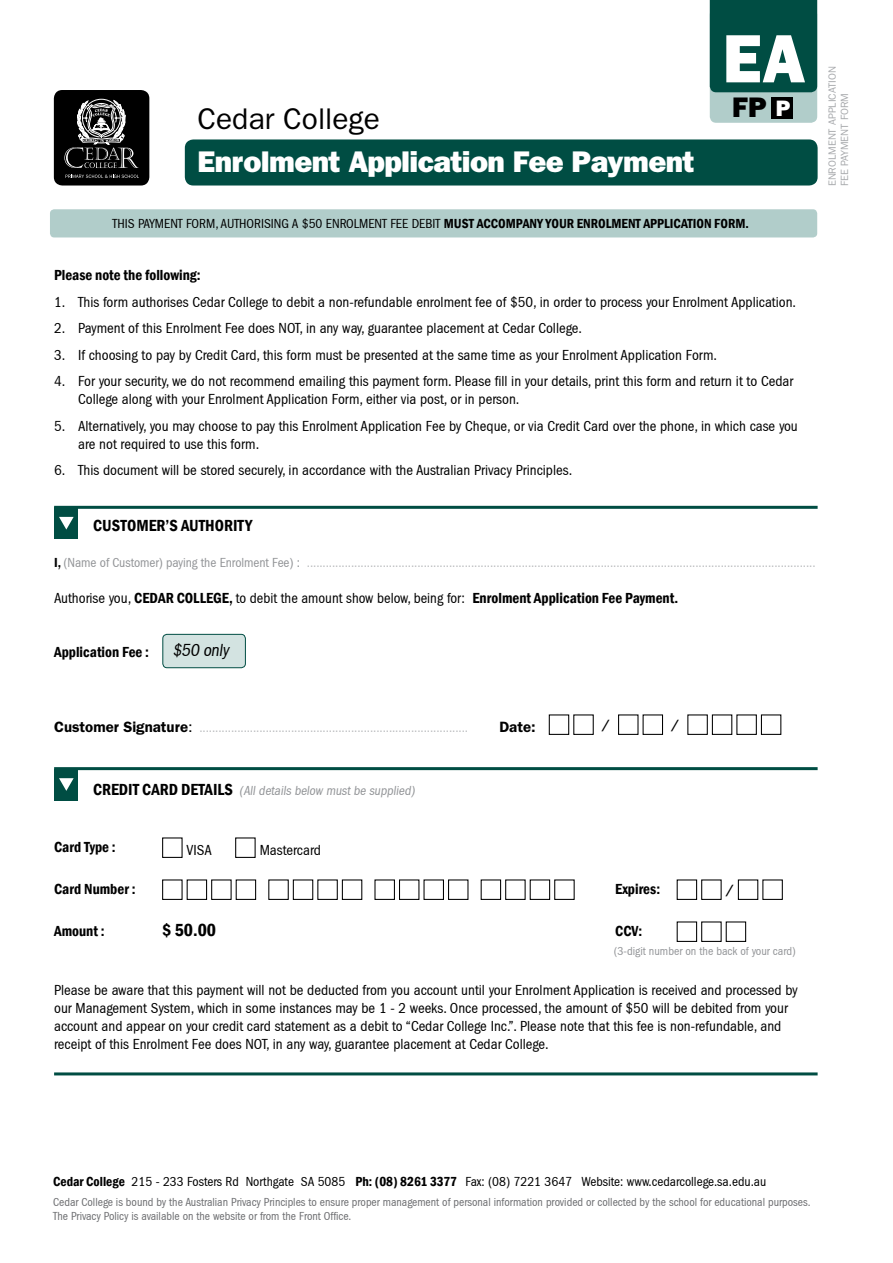
<style>
.page{position:relative;width:893px;height:1263px;background:#fff}
.page>*{position:absolute;margin:0;border:0;box-sizing:border-box;transform-origin:0 0}
.t1{font:800 68.55px "Franklin Gothic";color:#fff;scale:.95 1}
.t2{font:800 30px "Franklin Gothic";letter-spacing:-.02em;color:#fff}
.t3{font:30px "Franklin Gothic";color:#000}
.t4{font:800 28.35px "Franklin Gothic";color:#000}
.t5{font:condensed 18px "ITC Franklin Gothic";color:#000}
.t6{font:600 condensed 18px "Franklin Gothic";color:#000}
.t7{font:600 condensed 16.5px "Franklin Gothic";color:#000}
.t8{font:condensed 15px/18px "ITC Franklin Gothic";color:#000}
.t9{font:600 condensed 15px "Franklin Gothic";color:#000}
.t10{font:600 15px "Franklin Gothic";color:#000}
.t11{font:condensed 13.5px "ITC Franklin Gothic";letter-spacing:-.005em;color:#bcbec0}
.t12{font:condensed 13.5px "ITC Franklin Gothic";color:#000}
.t13{font:condensed 13.5px "ITC Franklin Gothic";color:#939598}
.t14{font:600 13.5px "Franklin Gothic";color:#000}
.t15{font:condensed 12px/13.5px "ITC Franklin Gothic";color:#6d6e71}
.t16{font:condensed 12px "ITC Franklin Gothic";color:#939598}
.t17{font:10.5px/12.6px "Franklin Gothic";color:#a7a9ac}
.s1{font-size:22.35px;color:#fff}
.s2{font-family:"Franklin Gothic";font-weight:600}
.s3{font-family:"Franklin Gothic";font-weight:600;color:#000}
.s4{color:#939598}
.s5{font-family:"Franklin Gothic";font-weight:600;font-stretch:normal;font-size:15px;color:#000}
.s6{font-family:"Franklin Gothic";font-stretch:normal;font-size:15px;color:#000}
.s7{font-family:"Franklin Gothic";font-weight:600;font-size:16.5px;color:#000}
</style>
<div class="page">
<div style="left:54px;top:90px;width:95px;height:95px;background:#000;border-radius:9px"></div>
<div style="left:82px;top:99px;width:39px;height:38px;border:1px solid #fff;border-radius:18px"></div>
<svg style="left:64px;top:100px;width:75px;height:68px"></svg>
<svg style="left:65px;top:175px;width:74px;height:3px"></svg>
<div style="left:185px;top:139px;width:633px;height:46px;background:#004d43;border-radius:9px"></div>
<div style="left:710px;top:9px;width:107px;height:114px;background:#b1cdca;border-radius:6px"></div>
<div style="left:710px;top:0;width:107px;height:92px;background:#004d43"></div>
<div style="left:772px;top:97px;width:21px;height:21px;background:#000"></div>
<div style="left:50px;top:209px;width:767px;height:28px;background:#b1cdca;border-radius:4px"></div>
<div style="left:549px;top:714px;width:20px;height:21px;border:1px solid #000"></div>
<div style="left:618px;top:714px;width:20px;height:21px;border:1px solid #000"></div>
<div style="left:643px;top:714px;width:20px;height:21px;border:1px solid #000"></div>
<div style="left:687px;top:714px;width:21px;height:21px;border:1px solid #000"></div>
<div style="left:712px;top:714px;width:20px;height:21px;border:1px solid #000"></div>
<div style="left:736px;top:714px;width:21px;height:21px;border:1px solid #000"></div>
<div style="left:761px;top:714px;width:20px;height:21px;border:1px solid #000"></div>
<div style="left:162px;top:837px;width:21px;height:21px;border:1px solid #000"></div>
<div style="left:235px;top:837px;width:21px;height:21px;border:1px solid #000"></div>
<div style="left:162px;top:879px;width:21px;height:21px;border:1px solid #000"></div>
<div style="left:187px;top:879px;width:20px;height:21px;border:1px solid #000"></div>
<div style="left:211px;top:879px;width:21px;height:21px;border:1px solid #000"></div>
<div style="left:236px;top:879px;width:20px;height:21px;border:1px solid #000"></div>
<div style="left:268px;top:879px;width:21px;height:21px;border:1px solid #000"></div>
<div style="left:293px;top:879px;width:20px;height:21px;border:1px solid #000"></div>
<div style="left:317px;top:879px;width:21px;height:21px;border:1px solid #000"></div>
<div style="left:342px;top:879px;width:20px;height:21px;border:1px solid #000"></div>
<div style="left:374px;top:879px;width:21px;height:21px;border:1px solid #000"></div>
<div style="left:399px;top:879px;width:20px;height:21px;border:1px solid #000"></div>
<div style="left:423px;top:879px;width:21px;height:21px;border:1px solid #000"></div>
<div style="left:448px;top:879px;width:20px;height:21px;border:1px solid #000"></div>
<div style="left:481px;top:879px;width:20px;height:21px;border:1px solid #000"></div>
<div style="left:505px;top:879px;width:21px;height:21px;border:1px solid #000"></div>
<div style="left:530px;top:879px;width:20px;height:21px;border:1px solid #000"></div>
<div style="left:554px;top:879px;width:21px;height:21px;border:1px solid #000"></div>
<div style="left:677px;top:879px;width:20px;height:21px;border:1px solid #000"></div>
<div style="left:701px;top:879px;width:21px;height:21px;border:1px solid #000"></div>
<div style="left:738px;top:879px;width:20px;height:21px;border:1px solid #000"></div>
<div style="left:762px;top:879px;width:21px;height:21px;border:1px solid #000"></div>
<div style="left:677px;top:921px;width:20px;height:21px;border:1px solid #000"></div>
<div style="left:701px;top:921px;width:21px;height:21px;border:1px solid #000"></div>
<div style="left:726px;top:921px;width:20px;height:21px;border:1px solid #000"></div>
<hr style="left:54px;top:506px;width:764px;height:3px;background:#004d43">
<div style="left:54px;top:507px;width:24px;height:32px;background:#004d43"></div>
<svg style="left:59px;top:517px;width:15px;height:13px"></svg>
<hr style="left:54px;top:767px;width:764px;height:3px;background:#004d43">
<div style="left:54px;top:769px;width:24px;height:31px;background:#004d43"></div>
<svg style="left:59px;top:778px;width:15px;height:13px"></svg>
<hr style="left:54px;top:1072px;width:764px;height:3px;background:#004d43">
<div style="left:163px;top:634px;width:82px;height:34px;background:#d3e3e1;border-radius:4px"></div>
<div style="left:162px;top:634px;width:84px;height:34px;border:1px solid #004d43;border-radius:4px"></div>
<h2 class="t3" style="left:197px;top:101px;width:184px">Cedar College</h2>
<h2 class="t2" style="left:197px;top:144px;width:499px">Enrolment Application Fee Payment</h2>
<h1 class="t1" style="left:723px;top:19px;width:88px">EA</h1>
<h3 class="t4" style="left:732px;top:91px;width:60px">FP <span class="s1">P</span></h3>
<p class="t12" style="left:113px;top:216px;width:638px">THIS PAYMENT FORM, AUTHORISING A $50 ENROLMENT FEE DEBIT <span class="s2">MUST ACCOMPANY YOUR ENROLMENT APPLICATION FORM.</span></p>
<p class="t9" style="left:54px;top:265px;width:148px">Please note the following:</p>
<p class="t8" style="left:54px;top:293px;width:744px">1. This form authorises Cedar College to debit a non-refundable enrolment fee of $50, in order to process your Enrolment Application.</p>
<p class="t8" style="left:54px;top:319px;width:529px">2. Payment of this Enrolment Fee does NOT, in any way, guarantee placement at Cedar College.</p>
<p class="t8" style="left:54px;top:346px;width:664px">3. If choosing to pay by Credit Card, this form must be presented at the same time as your Enrolment Application Form.</p>
<p class="t8" style="left:78px;top:372px;width:717px;text-indent:-24px">4. For your security, we do not recommend emailing this payment form. Please fill in your details, print this form and return it to Cedar<br>College along with your Enrolment Application Form, either via post, or in person.</p>
<p class="t8" style="left:78px;top:417px;width:721px;text-indent:-24px">5. Alternatively, you may choose to pay this Enrolment Application Fee by Cheque, or via Credit Card over the phone, in which case you are not required to use this form.</p>
<p class="t8" style="left:54px;top:461px;width:520px">6. This document will be stored securely, in accordance with the Australian Privacy Principles.</p>
<p class="t17" style="left:826px;top:186px;width:122px;rotate:-90deg">ENROLMENT APPLICATION<br>FEE PAYMENT FORM</p>
<p class="t7" style="left:93px;top:514px;width:161px">CUSTOMER’S AUTHORITY</p>
<p class="t11" style="left:54px;top:555px;width:763px"><span class="s3">I,</span> <span class="s4">(Name of Customer) paying the Enrolment Fee) :</span> .................................................................................................................................................................</p>
<p class="t8" style="left:54px;top:589px;width:626px">Authorise you, <span class="s2">CEDAR COLLEGE,</span> to debit the amount show below, being for: <span class="s2">Enrolment Application Fee Payment.</span></p>
<p class="t9" style="left:54px;top:642px;width:97px">Application Fee :</p>
<p class="t5" style="left:172px;top:640px;width:61px">$50 only</p>
<p class="t11" style="left:54px;top:720px;width:415px"><span class="s5">Customer Signature</span><span class="s6">:</span> .....................................................................................</p>
<p class="t10" style="left:499px;top:718px;width:38px">Date:</p>
<p class="t14" style="left:602px;top:716px;width:10px">/</p>
<p class="t14" style="left:671px;top:716px;width:10px">/</p>
<p class="t13" style="left:93px;top:783px;width:325px"><span class="s7">C R E D I T CA R D D ETA I LS</span> (All details below must be supplied)</p>
<p class="t9" style="left:54px;top:837px;width:63px">Card Type :</p>
<p class="t8" style="left:187px;top:841px;width:27px">VISA</p>
<p class="t8" style="left:260px;top:841px;width:63px">Mastercard</p>
<p class="t9" style="left:54px;top:879px;width:83px">Card Number :</p>
<p class="t9" style="left:615px;top:879px;width:46px">Expires:</p>
<p class="t14" style="left:726px;top:881px;width:10px">/</p>
<p class="t9" style="left:54px;top:921px;width:52px">Amount :</p>
<p class="t6" style="left:162px;top:918px;width:55px">$ 50.00</p>
<p class="t9" style="left:615px;top:921px;width:29px">CCV:</p>
<p class="t16" style="left:614px;top:944px;width:184px">(3-digit number on the back of your card)</p>
<p class="t8" style="left:54px;top:981px;width:745px">Please be aware that this payment will not be deducted from you account until your Enrolment Application is received and processed by our Management System, which in some instances may be 1 - 2 weeks. Once processed, the amount of $50 will be debited from your account and appear on your credit card statement as a debit to “Cedar College Inc.”. Please note that this fee is non-refundable, and receipt of this Enrolment Fee does NOT, in any way, guarantee placement at Cedar College.</p>
<p class="t12" style="left:53px;top:1174px;width:715px"><span class="s2">Cedar College</span> 215 - 233 Fosters Rd Northgate SA 5085 <span class="s2">Ph: (08) 8261 3377</span> Fax: (08) 7221 3647 Website: www.cedarcollege.sa.edu.au</p>
<p class="t15" style="left:53px;top:1195px;width:759px">Cedar College is bound by the Australian Privacy Principles to ensure proper management of personal information provided or collected by the school for educational purposes.<br>The Privacy Policy is available on the website or from the Front Office.</p>
</div>
